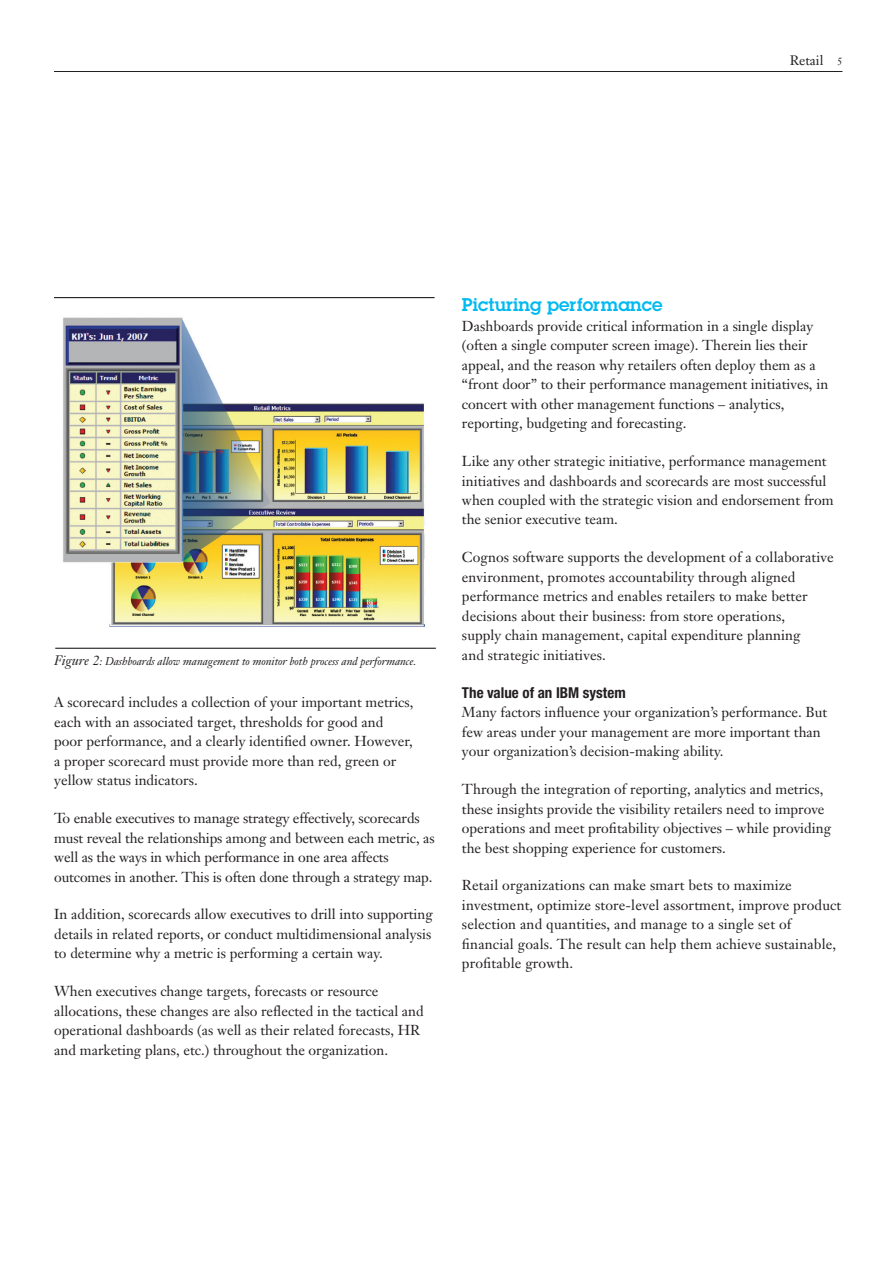
<style>
.page{position:relative;width:893px;height:1263px;background:#fff}
.page>*{position:absolute;margin:0;border:0;box-sizing:border-box;transform-origin:0 0}
.t1{font:600 18px "Lubalin Graph";color:#00baf1}
.t2{font:700 condensed 15px "Helvetica Neue";color:#231f20}
.t3{font:14.25px/19.5px "Janson Text";color:#231f20}
.t4{font:13.5px "Janson Text";color:#231f20}
.t5{font:italic 11.25px "Janson Text";letter-spacing:-.005em;color:#231f20}
.t6{font:10.5px "Janson Text";color:#231f20}
.s1{font-size:13.5px}
</style>
<div class="page">
<hr style="left:54px;top:71px;width:788px;height:1px;background:#231f20">
<hr style="left:54px;top:297px;width:381px;height:1px;background:#231f20">
<hr style="left:55px;top:648px;width:381px;height:1px;background:#231f20">
<img style="left:63px;top:317px;width:362px;height:310px">
<p class="t4" style="left:790px;top:51px;width:35px">Retail</p>
<p class="t6" style="left:837px;top:54px;width:7px">5</p>
<p class="t5" style="left:54px;top:654px;width:364px"><span class="s1">Figure 2</span>: Dashboards allow management to monitor both process and performance.</p>
<p class="t3" style="left:54px;top:692px;width:361px">A scorecard includes a collection of your important metrics, each with an associated target, thresholds for good and poor performance, and a clearly identified owner. However, a proper scorecard must provide more than red, green or yellow status indicators.</p>
<p class="t3" style="left:54px;top:808px;width:382px">To enable executives to manage strategy effectively, scorecards must reveal the relationships among and between each metric, as well as the ways in which performance in one area affects outcomes in another. This is often done through a strategy map.</p>
<p class="t3" style="left:54px;top:905px;width:380px;text-align:justify">In addition, scorecards allow executives to drill into supporting details in related reports, or conduct multidimensional analysis to determine why a metric is performing a certain way.</p>
<p class="t3" style="left:54px;top:981px;width:371px">When executives change targets, forecasts or resource allocations, these changes are also reflected in the tactical and operational dashboards (as well as their related forecasts, HR and marketing plans, etc.) throughout the organization.</p>
<p class="t1" style="left:462px;top:293px;width:202px">Picturing performance</p>
<p class="t3" style="left:462px;top:316px;width:368px">Dashboards provide critical information in a single display (often a single computer screen image). Therein lies their appeal, and the reason why retailers often deploy them as a “front door” to their performance management initiatives, in concert with other management functions – analytics, reporting, budgeting and forecasting.</p>
<p class="t3" style="left:462px;top:451px;width:373px">Like any other strategic initiative, performance management initiatives and dashboards and scorecards are most successful when coupled with the strategic vision and endorsement from the senior executive team.</p>
<p class="t3" style="left:462px;top:547px;width:373px">Cognos software supports the development of a collaborative environment, promotes accountability through aligned performance metrics and enables retailers to make better decisions about their business: from store operations,<br>supply chain management, capital expenditure planning<br>and strategic initiatives.</p>
<p class="t2" style="left:462px;top:683px;width:165px">The value of an IBM system</p>
<p class="t3" style="left:462px;top:702px;width:367px">Many factors influence your organization’s performance. But few areas under your management are more important than your organization’s decision-making ability.</p>
<p class="t3" style="left:462px;top:779px;width:371px">Through the integration of reporting, analytics and metrics, these insights provide the visibility retailers need to improve operations and meet profitability objectives – while providing the best shopping experience for customers.</p>
<p class="t3" style="left:462px;top:876px;width:381px">Retail organizations can make smart bets to maximize investment, optimize store-level assortment, improve product selection and quantities, and manage to a single set of financial goals. The result can help them achieve sustainable, profitable growth.</p>
</div>
